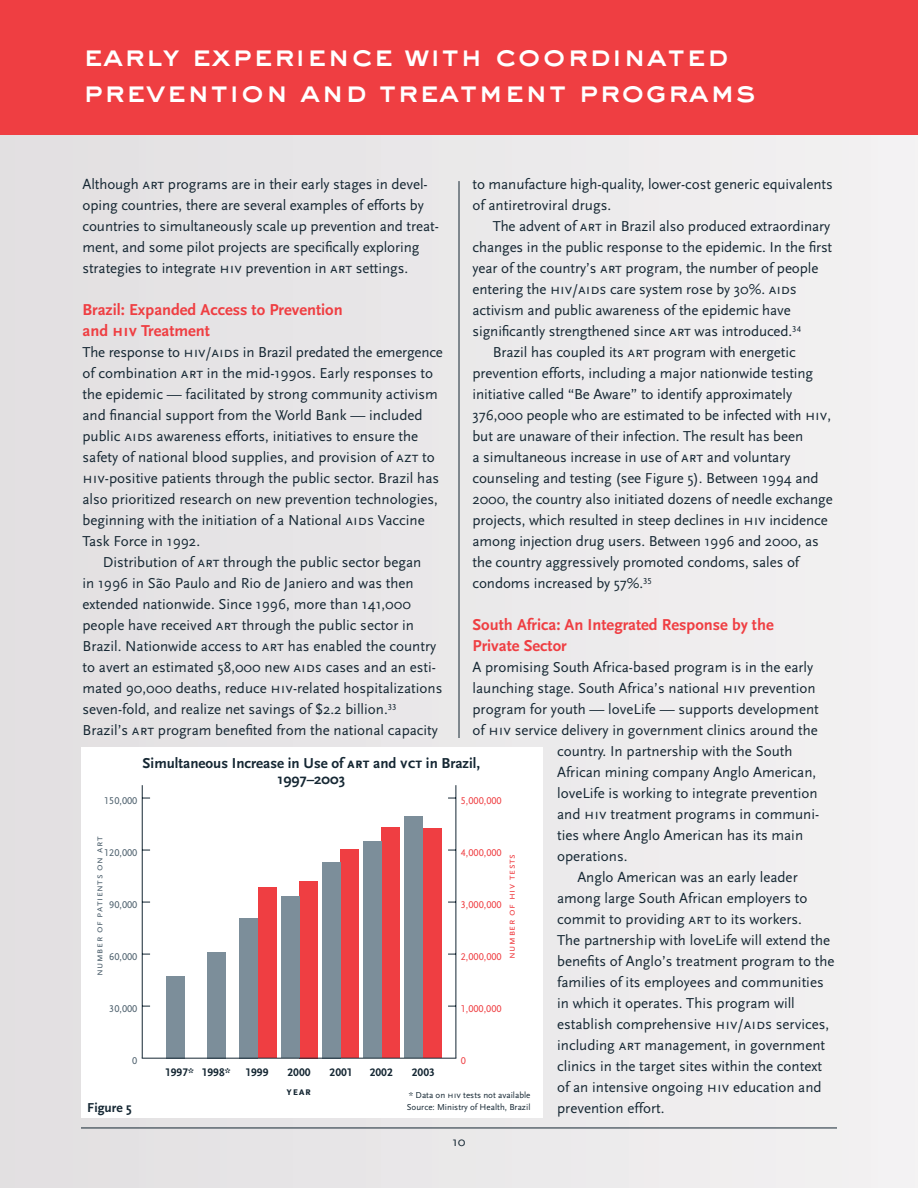
<style>
.page{position:relative;width:918px;height:1188px;background:#ebeaeb}
.page>*{position:absolute;margin:0;border:0;box-sizing:border-box;transform-origin:0 0}
.t1{font:30px/36px "Sackers Heavy Gothic";color:#fff}
.t2{font:700 16.5px/21px "Scala Sans";color:#ef3e42}
.t3{font:15px/21px "Scala Sans";color:#152733}
.t4{font:700 15px/16.5px "Scala Sans";color:#152733;text-align:center}
.t5{font:700 13.5px "Scala Sans";color:#152733}
.t6{font:13.5px "Scala Sans";color:#152733}
.t7{font:700 11.55px "Scala Sans LF";color:#152733}
.t8{font:700 11.55px "Scala Sans Caps";color:#152733}
.t9{font:10.2px "Scala Sans LF";color:#ef3e42}
.t10{font:10.2px "Scala Sans LF";color:#4c5f6c}
.t11{font:10.2px "Scala Sans LF Caps";letter-spacing:.06em;color:#4c5f6c}
.t12{font:10.2px "Scala Sans LF Caps";letter-spacing:.06em;color:#ef3e42}
.t13{font:9px "Scala Sans";color:#152733}
.s1{font-family:"Scala Sans Caps"}
</style>
<div class="page">
<hr style="left:459px;top:181px;width:1px;height:557px;background:#152733">
<div style="left:0;top:0;width:918px;height:135px;background:#ef3e42"></div>
<hr style="left:81px;top:1128px;width:756px;height:1px;background:#152733">
<div style="left:81px;top:748px;width:461px;height:370px;background:#fff"></div>
<hr style="left:142px;top:785px;width:1px;height:273px;background:#152733">
<hr style="left:456px;top:785px;width:1px;height:273px;background:#152733">
<div style="left:423px;top:829px;width:18px;height:229px;background:#ef3e42"></div>
<div style="left:405px;top:817px;width:18px;height:241px;background:#7c8e9a"></div>
<div style="left:382px;top:828px;width:18px;height:230px;background:#ef3e42"></div>
<div style="left:364px;top:842px;width:18px;height:216px;background:#7c8e9a"></div>
<div style="left:340px;top:849px;width:19px;height:209px;background:#ef3e42"></div>
<div style="left:322px;top:862px;width:18px;height:196px;background:#7c8e9a"></div>
<div style="left:299px;top:881px;width:18px;height:177px;background:#ef3e42"></div>
<div style="left:281px;top:896px;width:18px;height:162px;background:#7c8e9a"></div>
<div style="left:258px;top:888px;width:18px;height:170px;background:#ef3e42"></div>
<div style="left:240px;top:918px;width:18px;height:140px;background:#7c8e9a"></div>
<div style="left:207px;top:952px;width:19px;height:106px;background:#7c8e9a"></div>
<div style="left:166px;top:976px;width:18px;height:82px;background:#7c8e9a"></div>
<hr style="left:142px;top:1058px;width:314px;height:1px;background:#152733">
<h1 class="t1" style="left:82px;top:38px;width:675px">early experience with coordinated prevention and treatment programs</h1>
<p class="t3" style="left:472px;top:175px;width:362px">to manufacture high-quality, lower-cost generic equivalents of antiretroviral drugs.</p>
<p class="t3" style="left:493px;top:217px;width:339px">The advent of <span class="s1">art</span> in Brazil also produced extraordinary</p>
<p class="t3" style="left:472px;top:238px;width:361px">changes in the public response to the epidemic. In the first</p>
<p class="t3" style="left:472px;top:259px;width:347px">year of the country’s <span class="s1">art</span> program, the number of people</p>
<p class="t3" style="left:472px;top:280px;width:326px">entering the <span class="s1">hiv</span>/<span class="s1">aids</span> care system rose by 30%. <span class="s1">aids</span></p>
<p class="t3" style="left:472px;top:301px;width:320px">activism and public awareness of the epidemic have</p>
<p class="t3" style="left:472px;top:322px;width:330px">significantly strengthened since <span class="s1">art</span> was introduced.<sup>34</sup></p>
<p class="t3" style="left:493px;top:343px;width:305px">Brazil has coupled its <span class="s1">art</span> program with energetic</p>
<p class="t3" style="left:472px;top:364px;width:342px">prevention efforts, including a major nationwide testing</p>
<p class="t3" style="left:472px;top:385px;width:321px">initiative called “Be Aware” to identify approximately</p>
<p class="t3" style="left:472px;top:406px;width:360px">376,000 people who are estimated to be infected with <span class="s1">hiv</span>,</p>
<p class="t3" style="left:472px;top:427px;width:332px">but are unaware of their infection. The result has been</p>
<p class="t3" style="left:472px;top:448px;width:319px">a simultaneous increase in use of <span class="s1">art</span> and voluntary</p>
<p class="t3" style="left:472px;top:469px;width:348px">counseling and testing (see Figure 5). Between 1994 and</p>
<p class="t3" style="left:472px;top:490px;width:362px">2000, the country also initiated dozens of needle exchange</p>
<p class="t3" style="left:472px;top:511px;width:357px">projects, which resulted in steep declines in <span class="s1">hiv</span> incidence</p>
<p class="t3" style="left:472px;top:532px;width:348px">among injection drug users. Between 1996 and 2000, as</p>
<p class="t3" style="left:472px;top:553px;width:328px">the country aggressively promoted condoms, sales of</p>
<p class="t3" style="left:472px;top:574px;width:181px">condoms increased by 57%.<sup>35</sup></p>
<p class="t2" style="left:472px;top:616px;width:303px">South Africa: An Integrated Response by the<br>Private Sector</p>
<p class="t3" style="left:472px;top:658px;width:342px">A promising South Africa-based program is in the early</p>
<p class="t3" style="left:472px;top:679px;width:345px">launching stage. South Africa’s national <span class="s1">hiv</span> prevention</p>
<p class="t3" style="left:472px;top:700px;width:348px">program for youth — loveLife — supports development</p>
<p class="t3" style="left:472px;top:721px;width:347px">of <span class="s1">hiv</span> service delivery in government clinics around the</p>
<p class="t3" style="left:557px;top:742px;width:237px">country. In partnership with the South</p>
<p class="t3" style="left:557px;top:763px;width:261px">African mining company Anglo American,</p>
<p class="t3" style="left:557px;top:784px;width:262px">loveLife is working to integrate prevention</p>
<p class="t3" style="left:557px;top:805px;width:264px">and <span class="s1">hiv</span> treatment programs in communi-</p>
<p class="t3" style="left:557px;top:826px;width:248px">ties where Anglo American has its main</p>
<p class="t3" style="left:557px;top:847px;width:72px">operations.</p>
<p class="t3" style="left:577px;top:868px;width:222px">Anglo American was an early leader</p>
<p class="t3" style="left:557px;top:889px;width:252px">among large South African employers to</p>
<p class="t3" style="left:557px;top:910px;width:246px">commit to providing <span class="s1">art</span> to its workers.</p>
<p class="t3" style="left:557px;top:931px;width:275px">The partnership with loveLife will extend the</p>
<p class="t3" style="left:557px;top:952px;width:279px">benefits of Anglo’s treatment program to the</p>
<p class="t3" style="left:557px;top:973px;width:268px">families of its employees and communities</p>
<p class="t3" style="left:557px;top:994px;width:239px">in which it operates. This program will</p>
<p class="t3" style="left:557px;top:1015px;width:274px">establish comprehensive <span class="s1">hiv</span>/<span class="s1">aids</span> services,</p>
<p class="t3" style="left:557px;top:1036px;width:270px">including <span class="s1">art</span> management, in government</p>
<p class="t3" style="left:557px;top:1057px;width:267px">clinics in the target sites within the context</p>
<p class="t3" style="left:557px;top:1078px;width:266px">of an intensive ongoing <span class="s1">hiv</span> education and</p>
<p class="t3" style="left:557px;top:1099px;width:109px">prevention effort.</p>
<p class="t3" style="left:82px;top:175px;width:358px">Although <span class="s1">art</span> programs are in their early stages in devel&shy;oping countries, there are several examples of efforts by countries to simultaneously scale up prevention and treat&shy;ment, and some pilot projects are specifically exploring strategies to integrate <span class="s1">hiv</span> prevention in <span class="s1">art</span> settings.</p>
<p class="t2" style="left:82px;top:301px;width:262px">Brazil: Expanded Access to Prevention and <span class="s1">hiv</span> Treatment</p>
<p class="t3" style="left:82px;top:343px;width:362px">The response to <span class="s1">hiv</span>/<span class="s1">aids</span> in Brazil predated the emergence of combination <span class="s1">art</span> in the mid-1990s. Early responses to the epidemic — facilitated by strong community activism and financial support from the World Bank — included public <span class="s1">aids</span> awareness efforts, initiatives to ensure the safety of national blood supplies, and provision of <span class="s1">azt</span> to <span class="s1">hiv</span>-positive patients through the public sector. Brazil has also prioritized research on new prevention technologies, beginning with the initiation of a National <span class="s1">aids</span> Vaccine Task Force in 1992.</p>
<p class="t3" style="left:82px;top:553px;width:361px;text-indent:20px">Distribution of <span class="s1">art</span> through the public sector began<br>in 1996 in São Paulo and Rio de Janiero and was then extended nationwide. Since 1996, more than 141,000 people have received <span class="s1">art</span> through the public sector in Brazil. Nationwide access to <span class="s1">art</span> has enabled the country to avert an estimated 58,000 new <span class="s1">aids</span> cases and an esti&shy;mated 90,000 deaths, reduce <span class="s1">hiv</span>-related hospitalizations seven-fold, and realize net savings of $2.2 billion.<sup>33<br></sup>Brazil’s <span class="s1">art</span> program benefited from the national capacity</p>
<p class="t4" style="left:143px;top:756px;width:339px">Simultaneous Increase in Use of <span class="s1">art</span> and <span class="s1">vct</span> in Brazil,<br>1997–2003</p>
<p class="t10" style="left:104px;top:796px;width:35px">150,000</p>
<p class="t9" style="left:461px;top:796px;width:42px">5,000,000</p>
<p class="t11" style="left:93px;top:976px;width:141px;rotate:-90deg">number of patients on art</p>
<p class="t10" style="left:104px;top:848px;width:35px">120,000</p>
<p class="t9" style="left:461px;top:848px;width:42px">4,000,000</p>
<p class="t12" style="left:505px;top:959px;width:106px;rotate:-90deg">number of hiv tests</p>
<p class="t10" style="left:109px;top:900px;width:30px">90,000</p>
<p class="t9" style="left:461px;top:900px;width:42px">3,000,000</p>
<p class="t10" style="left:109px;top:952px;width:30px">60,000</p>
<p class="t9" style="left:461px;top:952px;width:42px">2,000,000</p>
<p class="t10" style="left:109px;top:1004px;width:30px">30,000</p>
<p class="t9" style="left:461px;top:1004px;width:42px">1,000,000</p>
<p class="t10" style="left:132px;top:1056px;width:7px">0</p>
<p class="t9" style="left:461px;top:1056px;width:7px">0</p>
<p class="t7" style="left:165px;top:1067px;width:67px">1997* 1998*</p>
<p class="t7" style="left:246px;top:1067px;width:24px">1999</p>
<p class="t7" style="left:288px;top:1067px;width:24px">2000</p>
<p class="t7" style="left:330px;top:1067px;width:24px">2001</p>
<p class="t7" style="left:370px;top:1067px;width:24px">2002</p>
<p class="t7" style="left:412px;top:1067px;width:24px">2003</p>
<p class="t8" style="left:287px;top:1085px;width:26px">year</p>
<p class="t13" style="left:409px;top:1092px;width:123px">* Data on <span class="s1">hiv</span> tests not available</p>
<p class="t5" style="left:87px;top:1102px;width:46px">Figure 5</p>
<p class="t13" style="left:407px;top:1104px;width:125px">Source: Ministry of Health, Brazil</p>
<p class="t6" style="left:453px;top:1136px;width:14px">10</p>
</div>
